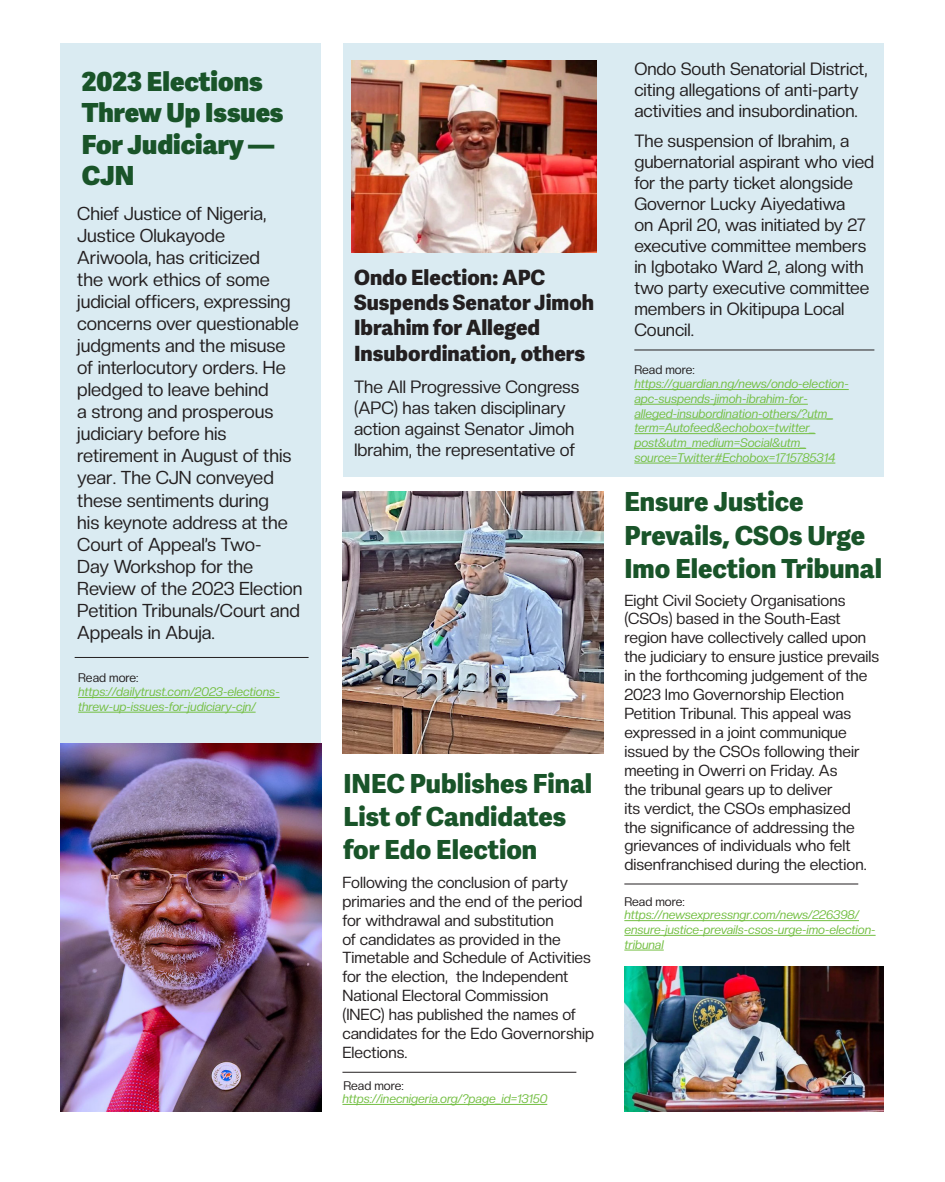
<style>
.page{position:relative;width:945px;height:1182px;background:#fff}
.page>*{position:absolute;margin:0;border:0;box-sizing:border-box;transform-origin:0 0}
.t1{font:800 26.25px/33.2px "Adelle Sans";color:#195429}
.t2{font:800 26.25px/31.5px "Adelle Sans";color:#195429}
.t3{font:800 21px/25.2px "Adelle Sans";color:#231f20}
.t4{font:18.38px/22.1px "Creato Display";color:#231f20}
.t5{font:17.5px/21px "Creato Display";color:#231f20}
.t6{font:15.75px/18.9px "Creato Display";color:#231f20}
.t7{font:italic 12.25px/14.7px "Creato Display";color:#74bf43}
.t8{font:12.25px "Creato Display";color:#231f20}
</style>
<div class="page">
<div style="left:60px;top:43px;width:261px;height:1068px;background:#daebf2"></div>
<div style="left:343px;top:43px;width:540px;height:434px;background:#daebf2"></div>
<img style="left:60px;top:743px;width:261px;height:368px">
<img style="left:342px;top:491px;width:262px;height:262px">
<hr style="left:78px;top:697px;width:202px;height:1px;background:#74bf43">
<hr style="left:78px;top:711px;width:178px;height:1px;background:#74bf43">
<hr style="left:75px;top:657px;width:234px;height:1px;background:#231f20">
<hr style="left:342px;top:1071px;width:234px;height:1px;background:#231f20">
<hr style="left:634px;top:349px;width:240px;height:1px;background:#231f20">
<img style="left:352px;top:61px;width:244px;height:191px">
<hr style="left:634px;top:389px;width:215px;height:1px;background:#74bf43">
<hr style="left:634px;top:404px;width:174px;height:1px;background:#74bf43">
<hr style="left:634px;top:418px;width:199px;height:1px;background:#74bf43">
<hr style="left:634px;top:433px;width:182px;height:1px;background:#74bf43">
<hr style="left:634px;top:448px;width:172px;height:1px;background:#74bf43">
<hr style="left:634px;top:462px;width:201px;height:1px;background:#74bf43">
<hr style="left:342px;top:1103px;width:205px;height:1px;background:#74bf43">
<hr style="left:624px;top:883px;width:234px;height:1px;background:#231f20">
<hr style="left:624px;top:920px;width:235px;height:1px;background:#74bf43">
<hr style="left:624px;top:934px;width:252px;height:1px;background:#74bf43">
<hr style="left:624px;top:949px;width:40px;height:1px;background:#74bf43">
<img style="left:624px;top:966px;width:259px;height:145px">
<p class="t2" style="left:82px;top:66px;width:203px">2023 Elections<br>Threw Up Issues<br>For Judiciary —<br>CJN</p>
<p class="t4" style="left:77px;top:202px;width:227px">Chief Justice of Nigeria,<br>Justice Olukayode<br>Ariwoola, has criticized<br>the work ethics of some judicial officers, expressing concerns over questionable judgments and the misuse of interlocutory orders. He pledged to leave behind<br>a strong and prosperous judiciary before his retirement in August of this year. The CJN conveyed these sentiments during<br>his keynote address at the<br>Court of Appeal’s Two-<br>Day Workshop for the<br>Review of the 2023 Election<br>Petition Tribunals/Court and<br>Appeals in Abuja.</p>
<p class="t8" style="left:78px;top:670px;width:62px">Read more:</p>
<p class="t7" style="left:78px;top:684px;width:203px">https://dailytrust.com/2023-elections&shy;threw-up-issues-for-judiciary-cjn/</p>
<p class="t5" style="left:634px;top:58px;width:235px">Ondo South Senatorial District, citing allegations of anti-party activities and insubordination.</p>
<p class="t5" style="left:634px;top:130px;width:241px">The suspension of Ibrahim, a gubernatorial aspirant who vied for the party ticket alongside<br>Governor Lucky Aiyedatiwa<br>on April 20, was initiated by 27 executive committee members in Igbotako Ward 2, along with two party executive committee members in Okitipupa Local<br>Council.</p>
<p class="t3" style="left:354px;top:265px;width:242px">Ondo Election: APC<br>Suspends Senator Jimoh<br>Ibrahim for Alleged<br>Insubordination, others</p>
<p class="t5" style="left:354px;top:375px;width:227px">The All Progressive Congress (APC) has taken disciplinary action against Senator Jimoh<br>Ibrahim, the representative of</p>
<p class="t7" style="left:634px;top:376px;width:216px">https://guardian.ng/news/ondo-election&shy;apc-suspends-jimoh-ibrahim-for&shy;alleged-insubordination-others/?utm_ term=Autofeed&amp;echobox=twitter_ post&amp;utm_medium=Social&amp;utm_ source=Twitter#Echobox=1715785314</p>
<p class="t8" style="left:634px;top:362px;width:62px">Read more:</p>
<p class="t1" style="left:343px;top:766px;width:250px">INEC Publishes Final<br>List of Candidates for Edo Election</p>
<p class="t6" style="left:342px;top:872px;width:253px">Following the conclusion of party primaries and the end of the period for withdrawal and substitution<br>of candidates as provided in the<br>Timetable and Schedule of Activities for the election, the Independent<br>National Electoral Commission (INEC) has published the names of candidates for the Edo Governorship<br>Elections.</p>
<p class="t8" style="left:343px;top:1078px;width:62px">Read more:</p>
<p class="t7" style="left:342px;top:1091px;width:206px">https://inecnigeria.org/?page_id=13150</p>
<p class="t1" style="left:624px;top:485px;width:259px">Ensure Justice<br>Prevails, CSOs Urge<br>Imo Election Tribunal</p>
<p class="t6" style="left:624px;top:590px;width:256px">Eight Civil Society Organisations (CSOs) based in the South-East region have collectively called upon the judiciary to ensure justice prevails in the forthcoming judgement of the 2023 Imo Governorship Election Petition Tribunal. This appeal was expressed in a joint communique issued by the CSOs following their meeting in Owerri on Friday. As<br>the tribunal gears up to deliver<br>its verdict, the CSOs emphasized<br>the significance of addressing the grievances of individuals who felt disenfranchised during the election.</p>
<p class="t7" style="left:624px;top:907px;width:253px">https://newsexpressngr.com/news/226398/ ensure-justice-prevails-csos-urge-imo-election&shy;tribunal</p>
<p class="t8" style="left:624px;top:894px;width:62px">Read more:</p>
</div>
